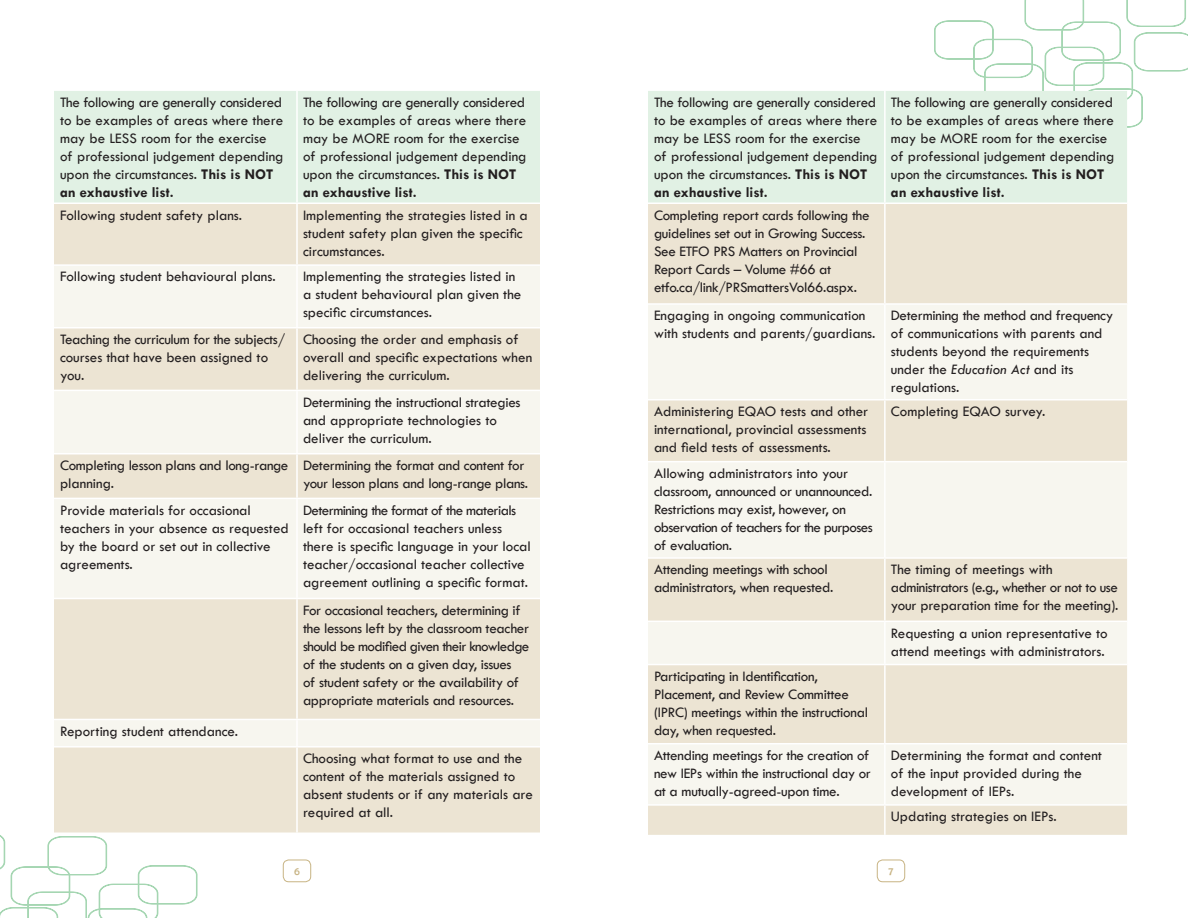
<style>
.page{position:relative;width:1188px;height:918px;background:#fff}
.page>*{position:absolute;margin:0;border:0;box-sizing:border-box;transform-origin:0 0}
.t1{font:15px/18px "Tw Cen";color:#231f20}
.t2{font:15px/18px "Tw Cen";letter-spacing:-.02em;color:#231f20}
.t3{font:15px/18px "Tw Cen";letter-spacing:-.04em;color:#231f20}
.t4{font:11.4px "Berlin Sans FB";color:#c8b484}
.s1{font-weight:700}
.s2{font-style:italic}
</style>
<div class="page">
<div style="left:283px;top:860px;width:28px;height:22px;border:1px solid #c8b484;border-radius:5px"></div>
<div style="left:877px;top:860px;width:28px;height:22px;border:1px solid #c8b484;border-radius:5px"></div>
<svg style="left:934px;top:0;width:254px;height:128px"></svg>
<svg style="left:0;top:835px;width:197px;height:83px"></svg>
<div style="left:54px;top:91px;width:486px;height:112px;background:#e1f1e4"></div>
<div style="left:54px;top:204px;width:486px;height:629px;background:#ece4d3"></div>
<svg style="left:54px;top:266px;width:486px;height:480px;fill:#f7f6ef"></svg>
<hr style="left:296px;top:91px;width:2px;height:112px;background:#fff">
<hr style="left:296px;top:204px;width:2px;height:60px;background:#fff">
<hr style="left:54px;top:264px;width:243px;height:2px;background:#fff">
<hr style="left:297px;top:264px;width:243px;height:2px;background:#fff">
<hr style="left:296px;top:266px;width:2px;height:61px;background:#fff">
<hr style="left:54px;top:327px;width:243px;height:2px;background:#fff">
<hr style="left:297px;top:327px;width:243px;height:2px;background:#fff">
<hr style="left:296px;top:329px;width:2px;height:61px;background:#fff">
<hr style="left:54px;top:390px;width:243px;height:1px;background:#fff">
<hr style="left:297px;top:390px;width:243px;height:1px;background:#fff">
<hr style="left:296px;top:391px;width:2px;height:62px;background:#fff">
<hr style="left:54px;top:453px;width:243px;height:2px;background:#fff">
<hr style="left:297px;top:453px;width:243px;height:2px;background:#fff">
<hr style="left:296px;top:455px;width:2px;height:43px;background:#fff">
<hr style="left:54px;top:498px;width:243px;height:1px;background:#fff">
<hr style="left:297px;top:498px;width:243px;height:1px;background:#fff">
<hr style="left:296px;top:499px;width:2px;height:99px;background:#fff">
<hr style="left:54px;top:598px;width:243px;height:1px;background:#fff">
<hr style="left:297px;top:598px;width:243px;height:1px;background:#fff">
<hr style="left:296px;top:599px;width:2px;height:120px;background:#fff">
<hr style="left:54px;top:719px;width:243px;height:1px;background:#fff">
<hr style="left:297px;top:719px;width:243px;height:1px;background:#fff">
<hr style="left:296px;top:720px;width:2px;height:26px;background:#fff">
<hr style="left:54px;top:746px;width:243px;height:2px;background:#fff">
<hr style="left:297px;top:746px;width:243px;height:2px;background:#fff">
<hr style="left:296px;top:748px;width:2px;height:85px;background:#fff">
<div style="left:648px;top:91px;width:479px;height:112px;background:#e1f1e4"></div>
<div style="left:648px;top:204px;width:479px;height:631px;background:#ece4d3"></div>
<svg style="left:648px;top:305px;width:479px;height:499px;fill:#f7f6ef"></svg>
<hr style="left:884px;top:91px;width:2px;height:112px;background:#fff">
<hr style="left:884px;top:204px;width:2px;height:99px;background:#fff">
<hr style="left:648px;top:303px;width:237px;height:2px;background:#fff">
<hr style="left:885px;top:303px;width:242px;height:2px;background:#fff">
<hr style="left:884px;top:305px;width:2px;height:94px;background:#fff">
<hr style="left:648px;top:399px;width:237px;height:2px;background:#fff">
<hr style="left:885px;top:399px;width:242px;height:2px;background:#fff">
<hr style="left:884px;top:401px;width:2px;height:60px;background:#fff">
<hr style="left:648px;top:461px;width:237px;height:1px;background:#fff">
<hr style="left:885px;top:461px;width:242px;height:1px;background:#fff">
<hr style="left:884px;top:462px;width:2px;height:95px;background:#fff">
<hr style="left:648px;top:557px;width:237px;height:2px;background:#fff">
<hr style="left:885px;top:557px;width:242px;height:2px;background:#fff">
<hr style="left:884px;top:559px;width:2px;height:62px;background:#fff">
<hr style="left:648px;top:621px;width:237px;height:1px;background:#fff">
<hr style="left:885px;top:621px;width:242px;height:1px;background:#fff">
<hr style="left:884px;top:622px;width:2px;height:42px;background:#fff">
<hr style="left:648px;top:664px;width:237px;height:1px;background:#fff">
<hr style="left:885px;top:664px;width:242px;height:1px;background:#fff">
<hr style="left:884px;top:665px;width:2px;height:78px;background:#fff">
<hr style="left:648px;top:743px;width:237px;height:1px;background:#fff">
<hr style="left:885px;top:743px;width:242px;height:1px;background:#fff">
<hr style="left:884px;top:744px;width:2px;height:60px;background:#fff">
<hr style="left:648px;top:804px;width:237px;height:2px;background:#fff">
<hr style="left:885px;top:804px;width:242px;height:2px;background:#fff">
<hr style="left:884px;top:806px;width:2px;height:29px;background:#fff">
<p class="t1" style="left:60px;top:93px;width:225px">The following are generally considered to be examples of areas where there may be LESS room for the exercise<br>of professional judgement depending upon the circumstances. <span class="s1">This is NOT an exhaustive list.</span></p>
<p class="t1" style="left:303px;top:93px;width:225px">The following are generally considered to be examples of areas where there may be MORE room for the exercise of professional judgement depending upon the circumstances. <span class="s1">This is NOT an exhaustive list.</span></p>
<p class="t1" style="left:60px;top:206px;width:184px">Following student safety plans.</p>
<p class="t1" style="left:303px;top:206px;width:226px">Implementing the strategies listed in a student safety plan given the specific circumstances.</p>
<p class="t1" style="left:60px;top:268px;width:217px">Following student behavioural plans.</p>
<p class="t1" style="left:303px;top:268px;width:220px">Implementing the strategies listed in a student behavioural plan given the specific circumstances.</p>
<p class="t2" style="left:60px;top:330px;width:227px">Teaching the curriculum for the subjects/ courses that have been assigned to you.</p>
<p class="t1" style="left:303px;top:330px;width:231px">Choosing the order and emphasis of overall and specific expectations when delivering the curriculum.</p>
<p class="t1" style="left:303px;top:393px;width:219px">Determining the instructional strategies and appropriate technologies to deliver the curriculum.</p>
<p class="t2" style="left:60px;top:456px;width:230px">Completing lesson plans and long-range planning.</p>
<p class="t2" style="left:303px;top:456px;width:227px">Determining the format and content for your lesson plans and long-range plans.</p>
<p class="t1" style="left:60px;top:501px;width:230px">Provide materials for occasional teachers in your absence as requested by the board or set out in collective agreements.</p>
<p class="t1" style="left:303px;top:501px;width:229px">Determining the format of the materials left for occasional teachers unless there is specific language in your local teacher/occasional teacher collective agreement outlining a specific format.</p>
<p class="t2" style="left:303px;top:601px;width:228px">For occasional teachers, determining if the lessons left by the classroom teacher should be modified given their knowledge of the students on a given day, issues<br>of student safety or the availability of appropriate materials and resources.</p>
<p class="t1" style="left:60px;top:722px;width:180px">Reporting student attendance.</p>
<p class="t1" style="left:303px;top:749px;width:232px">Choosing what format to use and the content of the materials assigned to absent students or if any materials are required at all.</p>
<p class="t1" style="left:654px;top:93px;width:225px">The following are generally considered to be examples of areas where there may be LESS room for the exercise<br>of professional judgement depending upon the circumstances. <span class="s1">This is NOT an exhaustive list.</span></p>
<p class="t1" style="left:891px;top:93px;width:225px">The following are generally considered to be examples of areas where there may be MORE room for the exercise of professional judgement depending upon the circumstances. <span class="s1">This is NOT an exhaustive list.</span></p>
<p class="t2" style="left:654px;top:206px;width:217px">Completing report cards following the guidelines set out in Growing Success.<br>See ETFO PRS Matters on Provincial Report Cards – Volume #66 at etfo.ca/link/PRSmattersVol66.aspx.</p>
<p class="t1" style="left:654px;top:307px;width:223px">Engaging in ongoing communication with students and parents/guardians.</p>
<p class="t1" style="left:891px;top:307px;width:224px">Determining the method and frequency of communications with parents and students beyond the requirements under the <span class="s2">Education Act</span> and its regulations.</p>
<p class="t1" style="left:654px;top:402px;width:216px;text-align:justify">Administering EQAO tests and other international, provincial assessments and field tests of assessments.</p>
<p class="t1" style="left:891px;top:402px;width:156px">Completing EQAO survey.</p>
<p class="t2" style="left:654px;top:464px;width:220px">Allowing administrators into your classroom, announced or unannounced.<br>Restrictions may exist, however, on</p>
<p class="t3" style="left:654px;top:518px;width:220px">observation of teachers for the purposes of evaluation.</p>
<p class="t2" style="left:654px;top:561px;width:181px">Attending meetings with school administrators, when requested.</p>
<p class="t1" style="left:891px;top:561px;width:229px">The timing of meetings with administrators (e.g., whether or not to use your preparation time for the meeting).</p>
<p class="t1" style="left:891px;top:624px;width:218px">Requesting a union representative to attend meetings with administrators.</p>
<p class="t2" style="left:654px;top:667px;width:215px">Participating in Identification, Placement, and Review Committee (IPRC) meetings within the instructional day, when requested.</p>
<p class="t1" style="left:654px;top:746px;width:218px;text-align:justify">Attending meetings for the creation of new IEPs within the instructional day or at a mutually-agreed-upon time.</p>
<p class="t1" style="left:891px;top:746px;width:213px">Determining the format and content of the input provided during the</p>
<p class="t1" style="left:891px;top:782px;width:125px">development of IEPs.</p>
<p class="t1" style="left:891px;top:807px;width:167px">Updating strategies on IEPs.</p>
<p class="t4" style="left:294px;top:864px;width:7px">6</p>
<p class="t4" style="left:888px;top:864px;width:7px">7</p>
</div>
